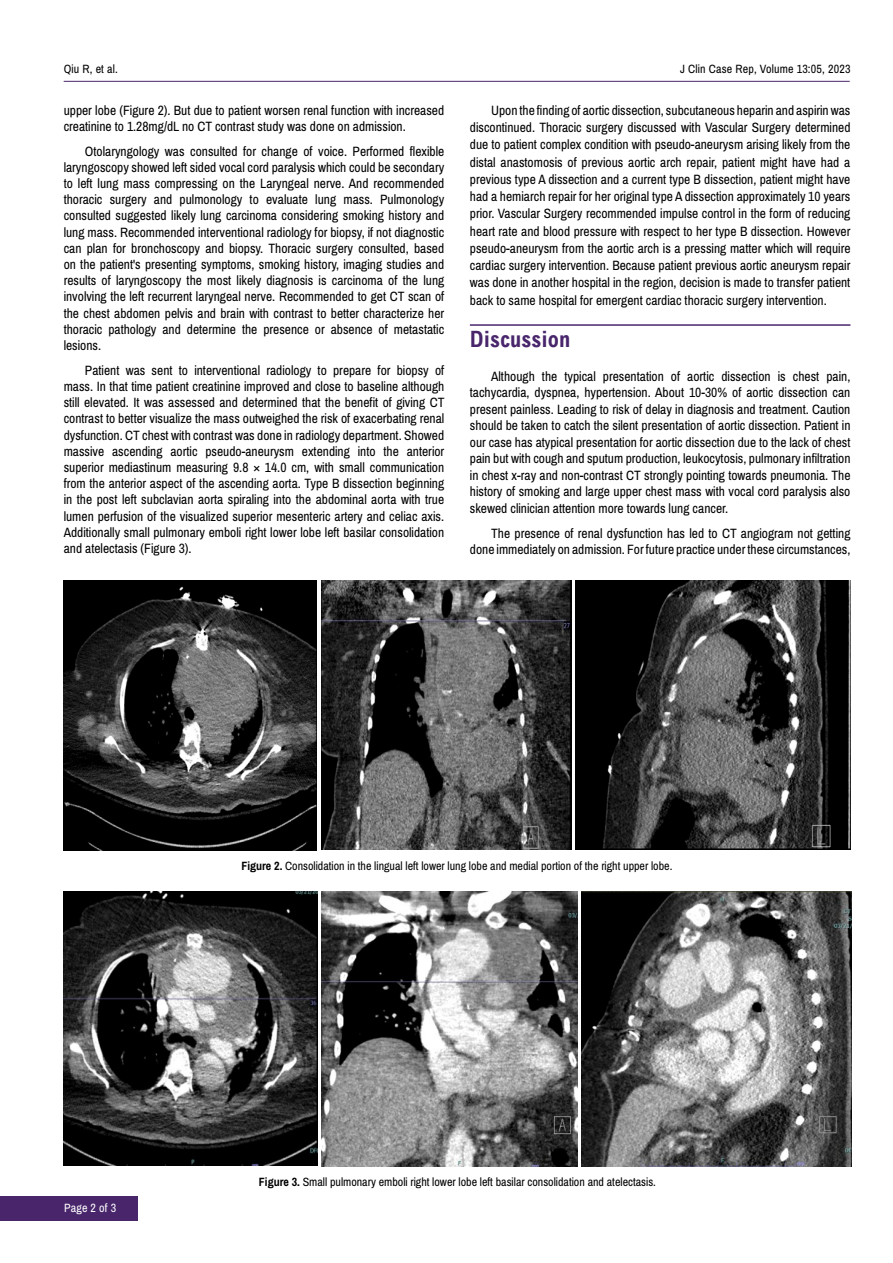
<style>
.page{position:relative;width:893px;height:1263px;background:#fff}
.page>*{position:absolute;margin:0;border:0;box-sizing:border-box;transform-origin:0 0}
.t1{font:700 condensed 22.5px "Arial";color:#49266c}
.t2{font:13.5px/16.2px "Archivo Narrow";color:#000;text-align:justify}
.t3{font:12px "Archivo Narrow";color:#000}
.t4{font:12px "Archivo Narrow";letter-spacing:.015em;color:#fff}
.s1{font-weight:700}
</style>
<div class="page">
<hr style="left:64px;top:81px;width:786px;height:1px;background:#49266c">
<div style="left:0;top:1196px;width:137px;height:24px;background:#49266c"></div>
<hr style="left:470px;top:324px;width:380px;height:2px;background:#49266c">
<img style="left:64px;top:580px;width:253px;height:270px">
<img style="left:321px;top:581px;width:250px;height:269px">
<img style="left:575px;top:581px;width:275px;height:268px">
<img style="left:64px;top:891px;width:253px;height:274px">
<img style="left:322px;top:891px;width:255px;height:276px">
<img style="left:581px;top:891px;width:270px;height:275px">
<p class="t3" style="left:64px;top:61px;width:56px">Qiu R, et al.</p>
<p class="t3" style="left:680px;top:61px;width:172px">J Clin Case Rep, Volume 13:05, 2023</p>
<p class="t2" style="left:64px;top:102px;width:382px">upper lobe (Figure 2). But due to patient worsen renal function with increased creatinine to 1.28mg/dL no CT contrast study was done on admission.</p>
<p class="t2" style="left:64px;top:143px;width:382px;text-indent:21px">Otolaryngology was consulted for change of voice. Performed flexible laryngoscopy showed left sided vocal cord paralysis which could be secondary to left lung mass compressing on the Laryngeal nerve. And recommended thoracic surgery and pulmonology to evaluate lung mass. Pulmonology consulted suggested likely lung carcinoma considering smoking history and lung mass. Recommended interventional radiology for biopsy, if not diagnostic can plan for bronchoscopy and biopsy. Thoracic surgery consulted, based on the patient's presenting symptoms, smoking history, imaging studies and results of laryngoscopy the most likely diagnosis is carcinoma of the lung involving the left recurrent laryngeal nerve. Recommended to get CT scan of the chest abdomen pelvis and brain with contrast to better characterize her thoracic pathology and determine the presence or absence of metastatic lesions.</p>
<p class="t2" style="left:64px;top:362px;width:382px;text-indent:21px">Patient was sent to interventional radiology to prepare for biopsy of mass. In that time patient creatinine improved and close to baseline although still elevated. It was assessed and determined that the benefit of giving CT contrast to better visualize the mass outweighed the risk of exacerbating renal dysfunction. CT chest with contrast was done in radiology department. Showed massive ascending aortic pseudo-aneurysm extending into the anterior superior mediastinum measuring 9.8 × 14.0 cm, with small communication from the anterior aspect of the ascending aorta. Type B dissection beginning in the post left subclavian aorta spiraling into the abdominal aorta with true lumen perfusion of the visualized superior mesenteric artery and celiac axis.<br>Additionally small pulmonary emboli right lower lobe left basilar consolidation and atelectasis (Figure 3).</p>
<p class="t2" style="left:470px;top:102px;width:382px;line-height:17.2px;text-indent:21px">Upon the finding of aortic dissection, subcutaneous heparin and aspirin was discontinued. Thoracic surgery discussed with Vascular Surgery determined due to patient complex condition with pseudo-aneurysm arising likely from the distal anastomosis of previous aortic arch repair, patient might have had a previous type A dissection and a current type B dissection, patient might have had a hemiarch repair for her original type A dissection approximately 10 years prior. Vascular Surgery recommended impulse control in the form of reducing heart rate and blood pressure with respect to her type B dissection. However pseudo-aneurysm from the aortic arch is a pressing matter which will require cardiac surgery intervention. Because patient previous aortic aneurysm repair was done in another hospital in the region, decision is made to transfer patient back to same hospital for emergent cardiac thoracic surgery intervention.</p>
<h1 class="t1" style="left:470px;top:326px;width:102px">Discussion</h1>
<p class="t2" style="left:470px;top:368px;width:382px;text-indent:21px">Although the typical presentation of aortic dissection is chest pain, tachycardia, dyspnea, hypertension. About 10-30% of aortic dissection can present painless. Leading to risk of delay in diagnosis and treatment. Caution should be taken to catch the silent presentation of aortic dissection. Patient in our case has atypical presentation for aortic dissection due to the lack of chest pain but with cough and sputum production, leukocytosis, pulmonary infiltration in chest x-ray and non-contrast CT strongly pointing towards pneumonia. The history of smoking and large upper chest mass with vocal cord paralysis also skewed clinician attention more towards lung cancer.</p>
<p class="t2" style="left:470px;top:525px;width:382px;text-align:right">The presence of renal dysfunction has led to CT angiogram not getting done immediately on admission. For future practice under these circumstances,</p>
<p class="t3" style="left:241px;top:858px;width:433px"><span class="s1">Figure 2.</span> Consolidation in the lingual left lower lung lobe and medial portion of the right upper lobe.</p>
<p class="t4" style="left:64px;top:1201px;width:54px">Page 2 of 3</p>
<p class="t3" style="left:259px;top:1175px;width:399px"><span class="s1">Figure 3.</span> Small pulmonary emboli right lower lobe left basilar consolidation and atelectasis.</p>
</div>
